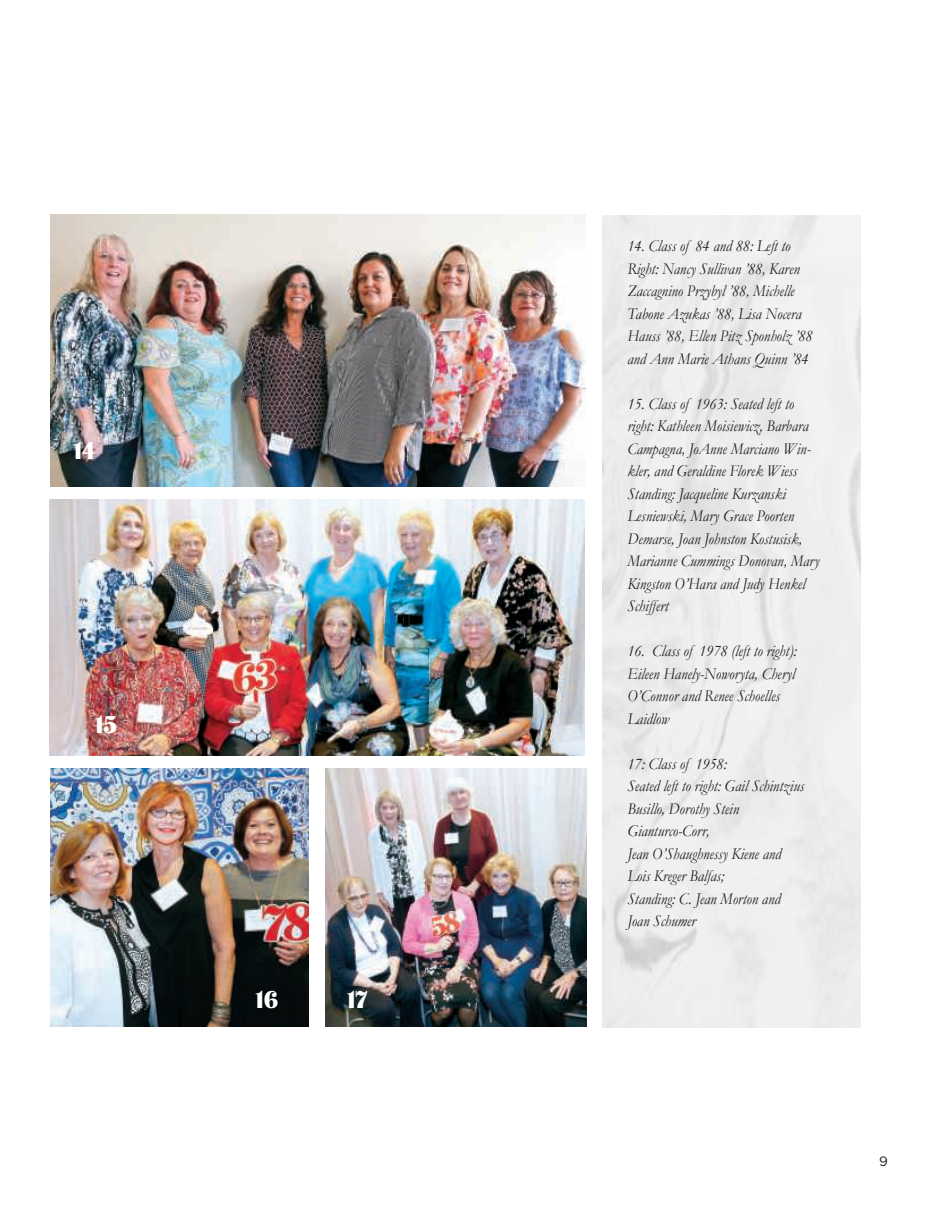
<style>
.page{position:relative;width:940px;height:1211px;background:#fff}
.page>*{position:absolute;margin:0;border:0;box-sizing:border-box;transform-origin:0 0}
.t1{font:23.7px "Escafina Low";color:#fff}
.t2{font:italic 16.5px/22.5px "Garamond";color:#231f20;scale:.91 1}
.t3{font:13.5px "Gotham";color:#231f20}
</style>
<div class="page">
<img style="left:49px;top:214px;width:812px;height:814px">
<h1 class="t1" style="left:74px;top:435px;width:23px">14</h1>
<h1 class="t1" style="left:95px;top:709px;width:23px">15</h1>
<h1 class="t1" style="left:256px;top:984px;width:24px">16</h1>
<h1 class="t1" style="left:347px;top:984px;width:22px">17</h1>
<p class="t2" style="left:627px;top:234px;width:205px">14. Class of 84 and 88: Left to<br>Right: Nancy Sullivan ’88, Karen<br>Zaccagnino Przybyl ’88, Michelle<br>Tabone Azukas ’88, Lisa Nocera<br>Hauss ’88, Ellen Pitz Sponholz ’88 and Ann Marie Athans Quinn ’84</p>
<p class="t2" style="left:627px;top:392px;width:212px">15. Class of 1963: Seated left to right: Kathleen Moisiewicz, Barbara<br>Campagna, JoAnne Marciano Win&shy;kler, and Geraldine Florek Wiess<br>Standing: Jacqueline Kurzanski<br>Lesniewski, Mary Grace Poorten<br>Demarse, Joan Johnston Kostusisk,<br>Marianne Cummings Donovan, Mary<br>Kingston O’Hara and Judy Henkel<br>Schiffert</p>
<p class="t2" style="left:627px;top:639px;width:187px">16. Class of 1978 (left to right):<br>Eileen Hanely-Noworyta, Cheryl<br>O’Connor and Renee Schoelles<br>Laidlow</p>
<p class="t2" style="left:627px;top:752px;width:196px">17: Class of 1958:<br>Seated left to right: Gail Schintzius<br>Busillo, Dorothy Stein<br>Gianturco-Corr,<br>Jean O’Shaughnessy Kiene and<br>Lois Kreger Balfas;<br>Standing: C. Jean Morton and<br>Joan Schumer</p>
<p class="t3" style="left:879px;top:1152px;width:10px">9</p>
</div>
